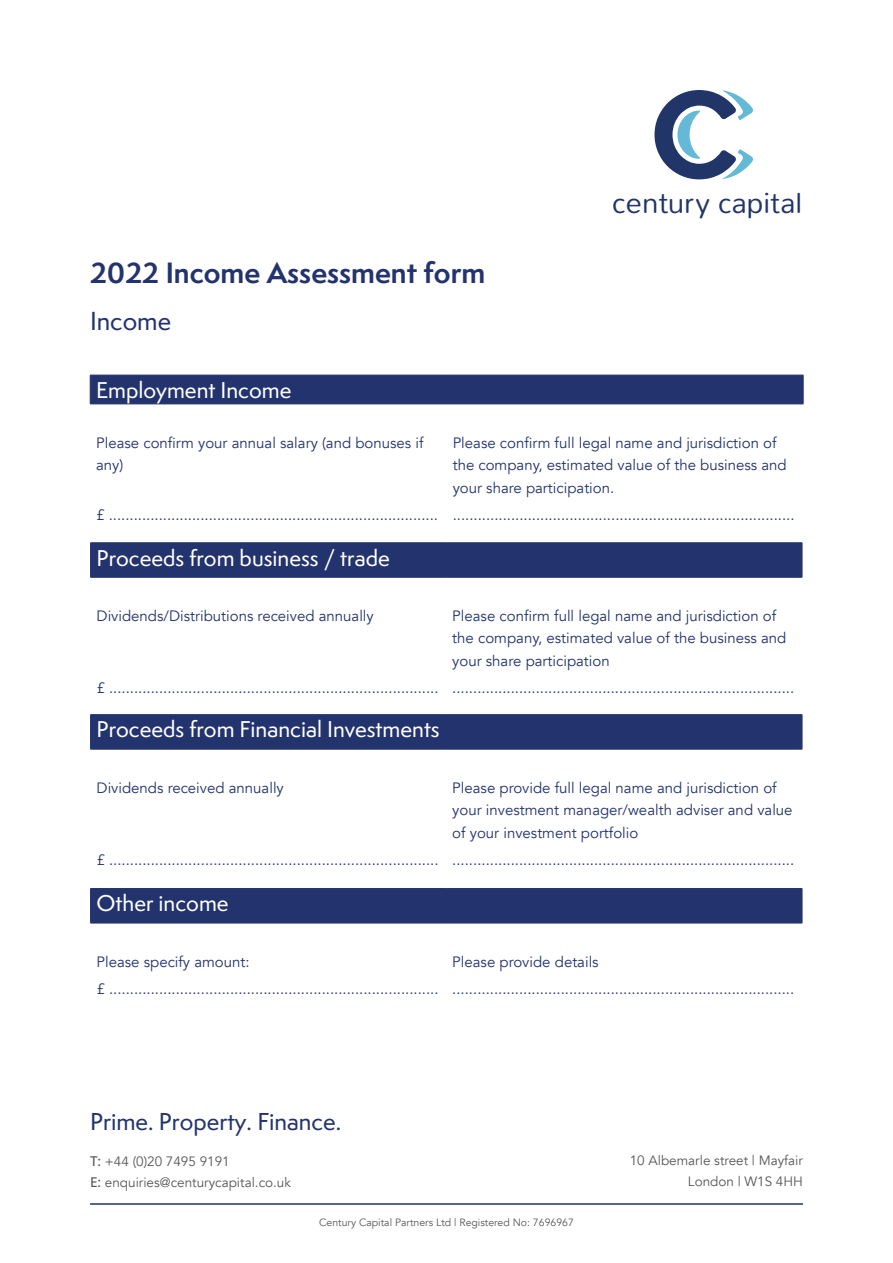
<style>
.page{position:relative;width:893px;height:1263px;background:#fff}
.page>*{position:absolute;margin:0;border:0;box-sizing:border-box;transform-origin:0 0}
.t1{font:300 29.1px "Nunito";color:#223568}
.t2{font:700 27px "Semplicita Pro";color:#23336d}
.t3{font:500 24px "Semplicita Pro";color:#23336d}
.t4{font:500 22.5px "Semplicita Pro";color:#23336d}
.t5{font:500 21px "Semplicita Pro";color:#fff}
.t6{font:15px/22.5px "Avenir";color:#23336d}
.t7{font:13.5px/21px "Avenir";color:#575756;text-align:right}
.t8{font:10.5px "Avenir";color:#575756}
.s1{font-family:"Open Sans";font-weight:500}
</style>
<div class="page">
<div style="left:90px;top:375px;width:714px;height:29px;background:#23336d"></div>
<hr style="left:90px;top:404px;width:357px;height:1px;background:#23336d">
<hr style="left:447px;top:404px;width:356px;height:1px;background:#23336d">
<svg style="left:654px;top:90px;width:99px;height:89px"></svg>
<hr style="left:90px;top:1203px;width:713px;height:2px;background:#23336d">
<div style="left:91px;top:543px;width:711px;height:34px;background:#23336d"></div>
<hr style="left:90px;top:542px;width:356px;height:1px;background:#23336d">
<hr style="left:90px;top:543px;width:1px;height:34px;background:#23336d">
<hr style="left:446px;top:542px;width:356px;height:1px;background:#23336d">
<hr style="left:446px;top:543px;width:1px;height:34px;background:#23336d">
<hr style="left:802px;top:543px;width:1px;height:34px;background:#23336d">
<hr style="left:90px;top:577px;width:356px;height:1px;background:#23336d">
<hr style="left:446px;top:577px;width:356px;height:1px;background:#23336d">
<div style="left:91px;top:715px;width:711px;height:34px;background:#23336d"></div>
<hr style="left:90px;top:714px;width:356px;height:1px;background:#23336d">
<hr style="left:90px;top:715px;width:1px;height:34px;background:#23336d">
<hr style="left:446px;top:714px;width:356px;height:1px;background:#23336d">
<hr style="left:446px;top:715px;width:1px;height:34px;background:#23336d">
<hr style="left:802px;top:715px;width:1px;height:34px;background:#23336d">
<hr style="left:90px;top:749px;width:356px;height:1px;background:#23336d">
<hr style="left:446px;top:749px;width:356px;height:1px;background:#23336d">
<div style="left:91px;top:889px;width:711px;height:34px;background:#23336d"></div>
<hr style="left:90px;top:888px;width:356px;height:1px;background:#23336d">
<hr style="left:90px;top:889px;width:1px;height:34px;background:#23336d">
<hr style="left:446px;top:888px;width:356px;height:1px;background:#23336d">
<hr style="left:446px;top:889px;width:1px;height:34px;background:#23336d">
<hr style="left:802px;top:889px;width:1px;height:34px;background:#23336d">
<hr style="left:90px;top:923px;width:356px;height:1px;background:#23336d">
<hr style="left:446px;top:923px;width:356px;height:1px;background:#23336d">
<h2 class="t2" style="left:90px;top:253px;width:397px">2022 Income Assessment form</h2>
<h3 class="t3" style="left:90px;top:304px;width:83px">Income</h3>
<h1 class="t1" style="left:612px;top:184px;width:192px">century capital</h1>
<h3 class="t5" style="left:96px;top:375px;width:197px">Employment Income</h3>
<p class="t6" style="left:96px;top:431px;width:329px">Please confirm your annual salary (and bonuses if any)</p>
<p class="t6" style="left:453px;top:431px;width:335px">Please confirm full legal name and jurisdiction of the company, estimated value of the business and your share participation.</p>
<p class="t6" style="left:96px;top:503px;width:700px">£ ............................................................................... ..................................................................................</p>
<h3 class="t5" style="left:97px;top:543px;width:295px">Proceeds from business / trade</h3>
<p class="t6" style="left:97px;top:605px;width:279px">Dividends/Distributions received annually</p>
<p class="t6" style="left:452px;top:605px;width:335px">Please confirm full legal name and jurisdiction of the company, estimated value of the business and your share participation</p>
<p class="t6" style="left:97px;top:677px;width:699px">£ ............................................................................... ..................................................................................</p>
<h3 class="t5" style="left:97px;top:715px;width:345px">Proceeds from Financial Investments</h3>
<p class="t6" style="left:97px;top:777px;width:189px">Dividends received annually</p>
<p class="t6" style="left:452px;top:777px;width:342px">Please provide full legal name and jurisdiction of your investment manager/wealth adviser and value of your investment portfolio</p>
<p class="t6" style="left:97px;top:849px;width:699px">£ ............................................................................... ..................................................................................</p>
<h3 class="t5" style="left:97px;top:888px;width:134px">Other income</h3>
<p class="t6" style="left:97px;top:950px;width:155px">Please specify amount:</p>
<p class="t6" style="left:97px;top:948px;width:699px;line-height:27px;text-indent:356px">Please provide details<br>£ ............................................................................... ..................................................................................</p>
<h3 class="t4" style="left:90px;top:1105px;width:253px">Prime. Property. Finance.</h3>
<p class="t7" style="left:90px;top:1151px;width:202px;text-align:left"><span class="s1">T:</span> +44 (0)20 7495 9191<br><span class="s1">E:</span> enquiries@centurycapital.co.uk</p>
<p class="t8" style="left:319px;top:1216px;width:256px">Century Capital Partners Ltd | Registered No: 7696967</p>
<p class="t7" style="left:630px;top:1150px;width:175px">10 Albemarle street | Mayfair<br>London | W1S 4HH</p>
</div>
